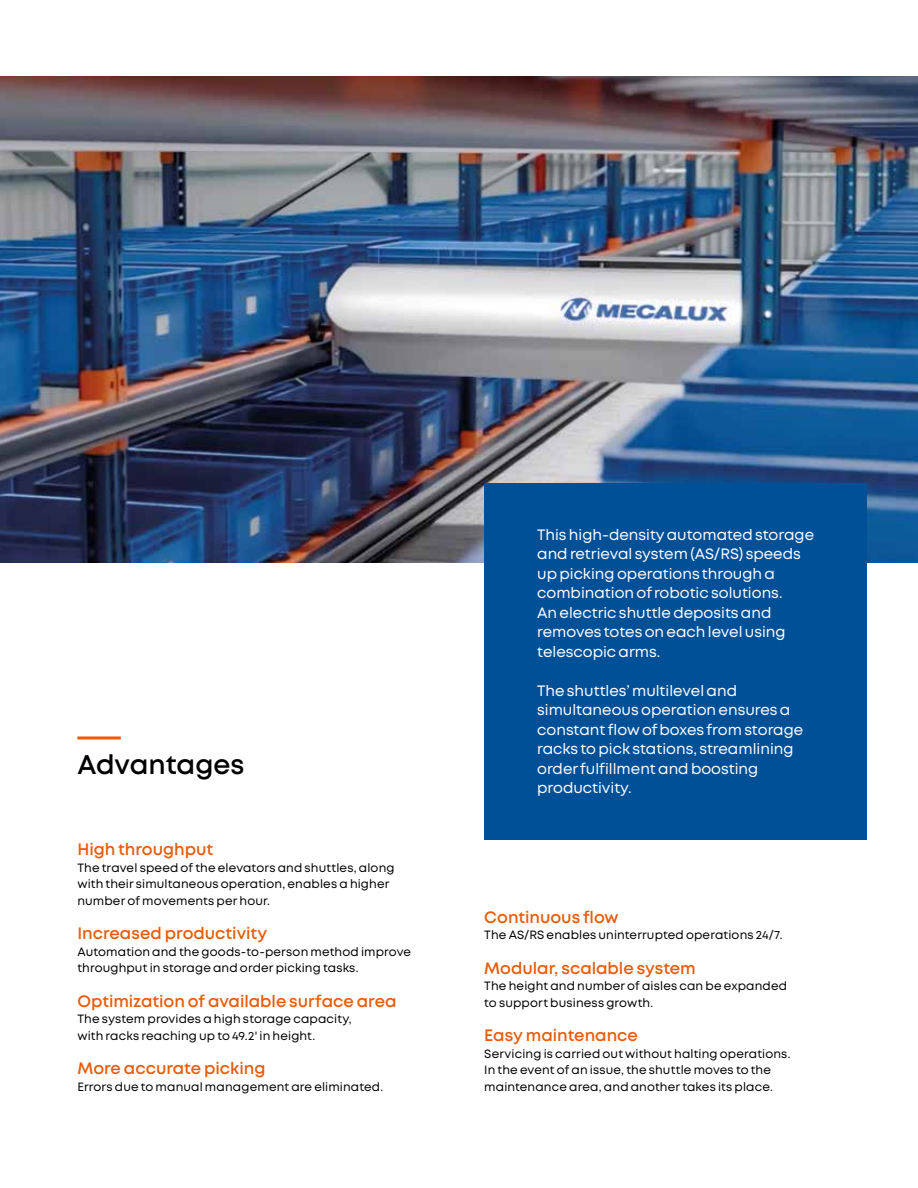
<style>
.page{position:relative;width:918px;height:1188px;background:#fff}
.page>*{position:absolute;margin:0;border:0;box-sizing:border-box;transform-origin:0 0}
.t1{font:600 27px "Mont";color:#000}
.t2{font:600 16.5px "Mont";color:#ea5b0b}
.t3{font:15px/19.5px "Mont";color:#fff}
.t4{font:12px/16.5px "Mont";letter-spacing:.01em;color:#000}
</style>
<div class="page">
<img style="left:0;top:77px;width:918px;height:486px">
<div style="left:485px;top:483px;width:382px;height:356px;background:#005098"></div>
<hr style="left:77px;top:736px;width:44px;height:3px;background:#ea5b0b">
<h1 class="t1" style="left:77px;top:747px;width:169px">Advantages</h1>
<h2 class="t2" style="left:77px;top:839px;width:137px">High throughput</h2>
<p class="t4" style="left:77px;top:859px;width:319px">The travel speed of the elevators and shuttles, along with their simultaneous operation, enables a higher number of movements per hour.</p>
<h2 class="t2" style="left:77px;top:923px;width:192px">Increased productivity</h2>
<p class="t4" style="left:77px;top:943px;width:335px">Automation and the goods-to-person method improve throughput in storage and order picking tasks.</p>
<h2 class="t2" style="left:77px;top:990px;width:321px">Optimization of available surface area</h2>
<p class="t4" style="left:77px;top:1011px;width:276px">The system provides a high storage capacity, with racks reaching up to 49.2' in height.</p>
<h2 class="t2" style="left:77px;top:1058px;width:190px">More accurate picking</h2>
<p class="t4" style="left:77px;top:1078px;width:307px">Errors due to manual management are eliminated.</p>
<p class="t3" style="left:537px;top:525px;width:278px">This high-density automated storage and retrieval system (AS/RS) speeds up picking operations through a combination of robotic solutions.<br>An electric shuttle deposits and removes totes on each level using telescopic arms.</p>
<p class="t3" style="left:537px;top:681px;width:268px">The shuttles’ multilevel and simultaneous operation ensures a constant flow of boxes from storage racks to pick stations, streamlining order fulfillment and boosting productivity.</p>
<h2 class="t2" style="left:484px;top:906px;width:136px">Continuous flow</h2>
<p class="t4" style="left:484px;top:927px;width:300px">The AS/RS enables uninterrupted operations 24/7.</p>
<h2 class="t2" style="left:484px;top:957px;width:213px">Modular, scalable system</h2>
<p class="t4" style="left:484px;top:978px;width:304px">The height and number of aisles can be expanded to support business growth.</p>
<h2 class="t2" style="left:484px;top:1025px;width:155px">Easy maintenance</h2>
<p class="t4" style="left:484px;top:1045px;width:308px">Servicing is carried out without halting operations.<br>In the event of an issue, the shuttle moves to the maintenance area, and another takes its place.</p>
</div>
